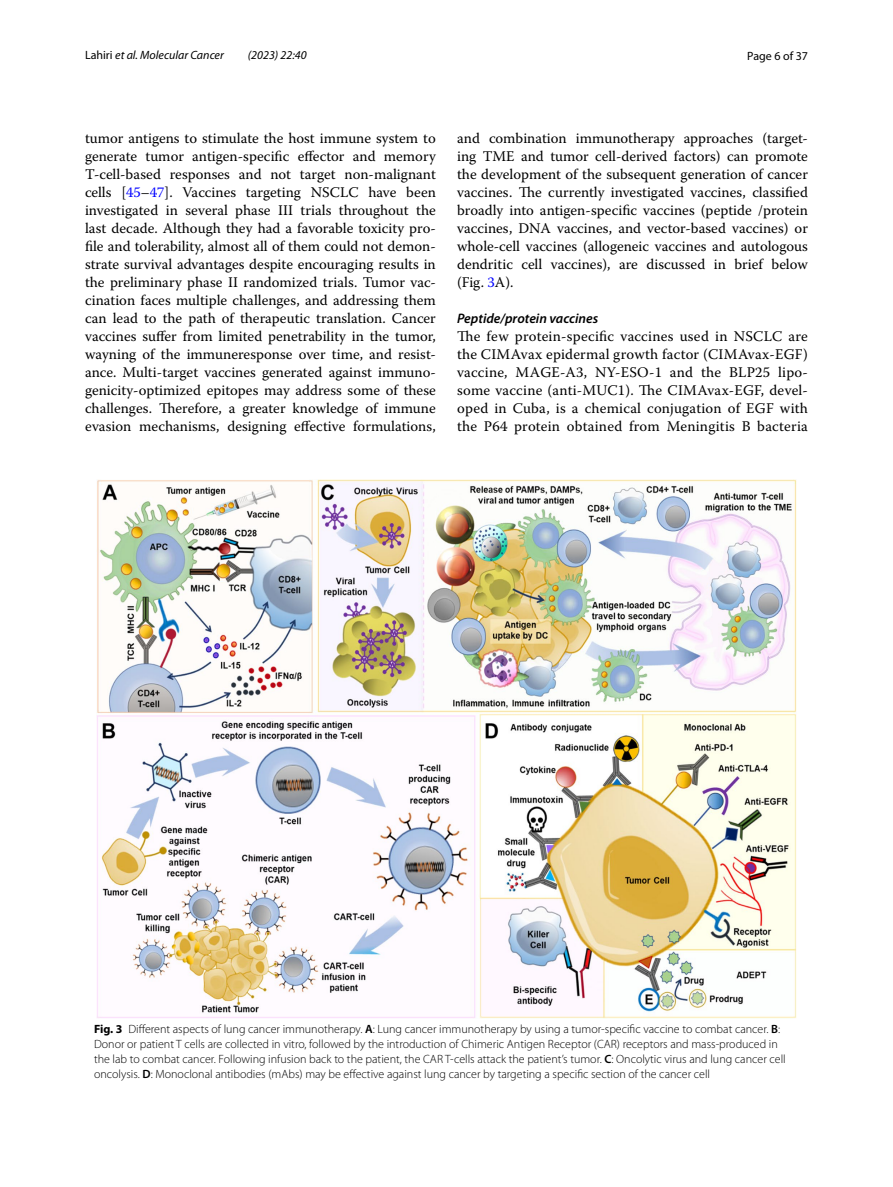
<style>
.page{position:relative;width:893px;height:1187px;background:#fff}
.page>*{position:absolute;margin:0;border:0;box-sizing:border-box;transform-origin:0 0}
.t1{font:14.7px/18px "Warnock Pro";letter-spacing:.005em;color:#000;text-align:justify}
.t2{font:italic 600 13.8px "Myriad Pro";color:#000}
.t3{font:300 12px/15px "Myriad Pro";color:#000}
.t4{font:italic 12px "Myriad Pro";color:#000}
.t5{font:12px "Myriad Pro";color:#000}
.s1{font-style:normal}
.s2{color:#00f}
.s3{font-weight:700}
.s4{font-weight:600}
</style>
<div class="page">
<img style="left:96px;top:479px;width:701px;height:539px">
<p class="t4" style="left:85px;top:48px;width:140px"><span class="s1">Lahiri</span> et al. Molecular Cancer</p>
<p class="t4" style="left:248px;top:48px;width:60px">(2023) 22:40</p>
<p class="t5" style="left:747px;top:48px;width:62px">Page 6 of 37</p>
<p class="t1" style="left:85px;top:128px;width:352px">tumor antigens to stimulate the host immune system to generate tumor antigen-specific effector and memory T-cell-based responses and not target non-malignant cells [<span class="s2">45</span>–<span class="s2">47</span>]. Vaccines targeting NSCLC have been investigated in several phase III trials throughout the last decade. Although they had a favorable toxicity pro&shy;file and tolerability, almost all of them could not demon&shy;strate survival advantages despite encouraging results in the preliminary phase II randomized trials. Tumor vac&shy;cination faces multiple challenges, and addressing them can lead to the path of therapeutic translation. Cancer vaccines suffer from limited penetrability in the tumor, wayning of the immuneresponse over time, and resist&shy;ance. Multi-target vaccines generated against immuno&shy;genicity-optimized epitopes may address some of these challenges. Therefore, a greater knowledge of immune evasion mechanisms, designing effective formulations,</p>
<p class="t1" style="left:457px;top:128px;width:352px">and combination immunotherapy approaches (target&shy;ing TME and tumor cell-derived factors) can promote the development of the subsequent generation of cancer vaccines. The currently investigated vaccines, classified broadly into antigen-specific vaccines (peptide /protein vaccines, DNA vaccines, and vector-based vaccines) or whole-cell vaccines (allogeneic vaccines and autologous dendritic cell vaccines), are discussed in brief below (Fig. <span class="s2">3</span>A).</p>
<p class="t2" style="left:457px;top:309px;width:143px">Peptide/protein vaccines</p>
<p class="t1" style="left:457px;top:326px;width:352px">The few protein-specific vaccines used in NSCLC are the CIMAvax epidermal growth factor (CIMAvax-EGF) vaccine, MAGE-A3, NY-ESO-1 and the BLP25 lipo&shy;some vaccine (anti-MUC1). The CIMAvax-EGF, devel&shy;oped in Cuba, is a chemical conjugation of EGF with the P64 protein obtained from Meningitis B bacteria</p>
<p class="t3" style="left:94px;top:1021px;width:693px"><span class="s3">Fig. 3</span> Different aspects of lung cancer immunotherapy. <span class="s4">A</span>: Lung cancer immunotherapy by using a tumor-specific vaccine to combat cancer. <span class="s4">B</span>:<br>Donor or patient T cells are collected in vitro, followed by the introduction of Chimeric Antigen Receptor (CAR) receptors and mass-produced in the lab to combat cancer. Following infusion back to the patient, the CAR T-cells attack the patient’s tumor. <span class="s4">C</span>: Oncolytic virus and lung cancer cell oncolysis. <span class="s4">D</span>: Monoclonal antibodies (mAbs) may be effective against lung cancer by targeting a specific section of the cancer cell</p>
</div>
